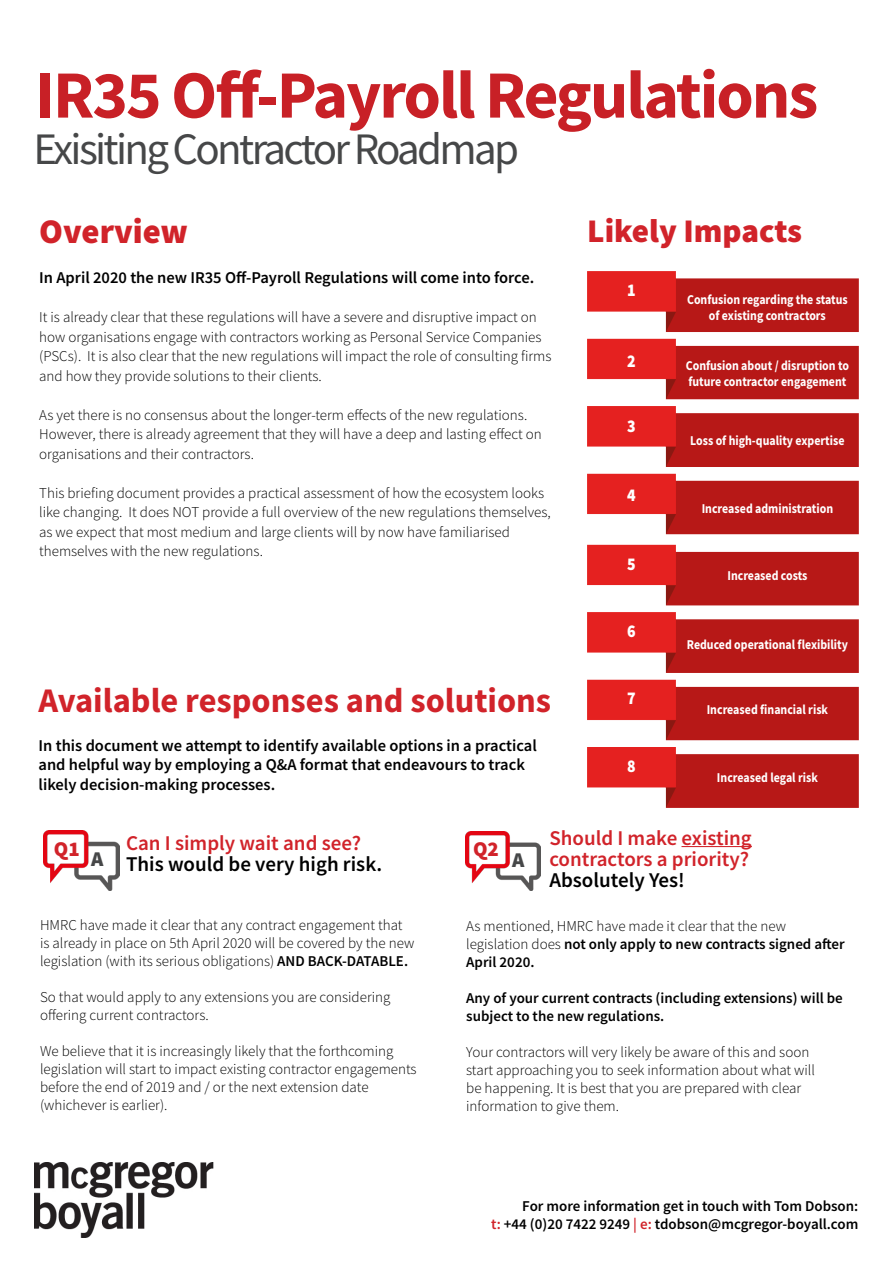
<style>
.page{position:relative;width:893px;height:1263px;background:#fff}
.page>*{position:absolute;margin:0;border:0;box-sizing:border-box;transform-origin:0 0}
.t1{font:700 67.5px "Source Sans Pro";letter-spacing:-.03em;color:#c82026}
.t2{font:45px "Source Sans Pro";letter-spacing:-.06em;color:#464748}
.t3{font:700 34.5px "Source Sans Pro";color:#d1232a}
.t4{font:900 34.5px "Source Sans Pro";color:#d1232a}
.t5{font:900 33px "Source Sans Pro";color:#d1232a}
.t6{font:600 21px "Source Sans Pro";color:#d1232a}
.t7{font:600 21px "Source Sans Pro";color:#000}
.t8{font:900 21px "Source Sans Pro";color:#d1232a}
.t9{font:900 21px "Source Sans Pro";color:#464748}
.t10{font:900 18px "Source Sans Pro";color:#fff;scale:.88 1}
.t11{font:600 16.5px/19.5px "Source Sans Pro";color:#000}
.t12{font:300 15px/18px "Source Sans Pro";color:#000}
.t13{font:600 15px/18px "Source Sans Pro";color:#000}
.t14{font:700 13.5px/16.2px "Source Sans Pro";color:#fff;scale:.88 1}
.s1{font-weight:600}
.s2{color:#d1232a}
</style>
<div class="page">
<hr style="left:681px;top:846px;width:71px;height:1px;background:#d1232a">
<img style="left:35px;top:1162px;width:179px;height:75px">
<img style="left:587px;top:272px;width:272px;height:536px">
<img style="left:44px;top:831px;width:75px;height:59px">
<img style="left:465px;top:831px;width:75px;height:60px">
<p class="t1" style="left:35px;top:49px;width:785px">IR35 Off-Payroll Regulations</p>
<p class="t2" style="left:34px;top:120px;width:487px">Exisiting Contractor Roadmap</p>
<p class="t4" style="left:39px;top:208px;width:150px">Overview</p>
<p class="t11" style="left:39px;top:268px;width:497px">In April 2020 the new IR35 Off-Payroll Regulations will come into force.</p>
<p class="t12" style="left:39px;top:308px;width:514px;line-height:19.5px">It is already clear that these regulations will have a severe and disruptive impact on how organisations engage with contractors working as Personal Service Companies (PSCs). It is also clear that the new regulations will impact the role of consulting firms and how they provide solutions to their clients.</p>
<p class="t12" style="left:39px;top:405px;width:504px;line-height:19.5px">As yet there is no consensus about the longer-term effects of the new regulations.<br>However, there is already agreement that they will have a deep and lasting effect on organisations and their contractors.</p>
<p class="t12" style="left:39px;top:483px;width:513px;line-height:19.5px">This briefing document provides a practical assessment of how the ecosystem looks like changing. It does NOT provide a full overview of the new regulations themselves, as we expect that most medium and large clients will by now have familiarised themselves with the new regulations.</p>
<p class="t3" style="left:39px;top:677px;width:514px">Available responses and solutions</p>
<p class="t11" style="left:39px;top:735px;width:500px">In this document we attempt to identify available options in a practical and helpful way by employing a Q&amp;A format that endeavours to track likely decision-making processes.</p>
<p class="t5" style="left:587px;top:208px;width:216px">Likely Impacts</p>
<p class="t10" style="left:627px;top:278px;width:11px">1</p>
<p class="t14" style="left:687px;top:291px;width:184px">Confusion regarding the status</p>
<p class="t14" style="left:709px;top:307px;width:134px">of existing contractors</p>
<p class="t14" style="left:686px;top:357px;width:187px">Confusion about / disruption to future contractor engagement</p>
<p class="t10" style="left:627px;top:348px;width:11px">2</p>
<p class="t10" style="left:627px;top:414px;width:11px">3</p>
<p class="t10" style="left:627px;top:483px;width:11px">4</p>
<p class="t10" style="left:627px;top:552px;width:11px">5</p>
<p class="t10" style="left:627px;top:619px;width:11px">6</p>
<p class="t10" style="left:627px;top:686px;width:11px">7</p>
<p class="t10" style="left:627px;top:754px;width:11px">8</p>
<p class="t14" style="left:690px;top:432px;width:177px">Loss of high-quality expertise</p>
<p class="t14" style="left:702px;top:500px;width:151px">Increased administration</p>
<p class="t14" style="left:727px;top:567px;width:92px">Increased costs</p>
<p class="t14" style="left:687px;top:636px;width:185px">Reduced operational flexibility</p>
<p class="t14" style="left:707px;top:701px;width:139px">Increased financial risk</p>
<p class="t14" style="left:717px;top:769px;width:116px">Increased legal risk</p>
<p class="t6" style="left:126px;top:829px;width:237px">Can I simply wait and see?</p>
<p class="t7" style="left:126px;top:850px;width:258px">This would be very high risk.</p>
<p class="t8" style="left:54px;top:835px;width:27px">Q1</p>
<p class="t9" style="left:91px;top:844px;width:14px">A</p>
<p class="t8" style="left:473px;top:834px;width:27px">Q2</p>
<p class="t9" style="left:512px;top:845px;width:14px">A</p>
<p class="t6" style="left:549px;top:824px;width:204px">Should I make existing</p>
<p class="t6" style="left:549px;top:845px;width:201px">contractors a priority?</p>
<p class="t7" style="left:549px;top:866px;width:137px">Absolutely Yes!</p>
<p class="t12" style="left:40px;top:915px;width:376px">HMRC have made it clear that any contract engagement that is already in place on 5th April 2020 will be covered by the new legislation (with its serious obligations) <span class="s1">AND BACK-DATABLE.</span></p>
<p class="t12" style="left:40px;top:987px;width:352px">So that would apply to any extensions you are considering offering current contractors.</p>
<p class="t12" style="left:40px;top:1041px;width:378px">We believe that it is increasingly likely that the forthcoming legislation will start to impact existing contractor engagements before the end of 2019 and / or the next extension date (whichever is earlier).</p>
<p class="t12" style="left:466px;top:916px;width:380px">As mentioned, HMRC have made it clear that the new legislation does <span class="s1">not only apply to new contracts signed after<br>April 2020.</span></p>
<p class="t13" style="left:466px;top:988px;width:378px">Any of your current contracts (including extensions) will be subject to the new regulations.</p>
<p class="t12" style="left:466px;top:1042px;width:350px">Your contractors will very likely be aware of this and soon start approaching you to seek information about what will be happening. It is best that you are prepared with clear information to give them.</p>
<p class="t13" style="left:522px;top:1197px;width:338px">For more information get in touch with Tom Dobson:</p>
<p class="t13" style="left:491px;top:1215px;width:369px"><span class="s2">t:</span> +44 (0)20 7422 9249 <span class="s2">| e:</span> tdobson@mcgregor-boyall.com</p>
</div>
